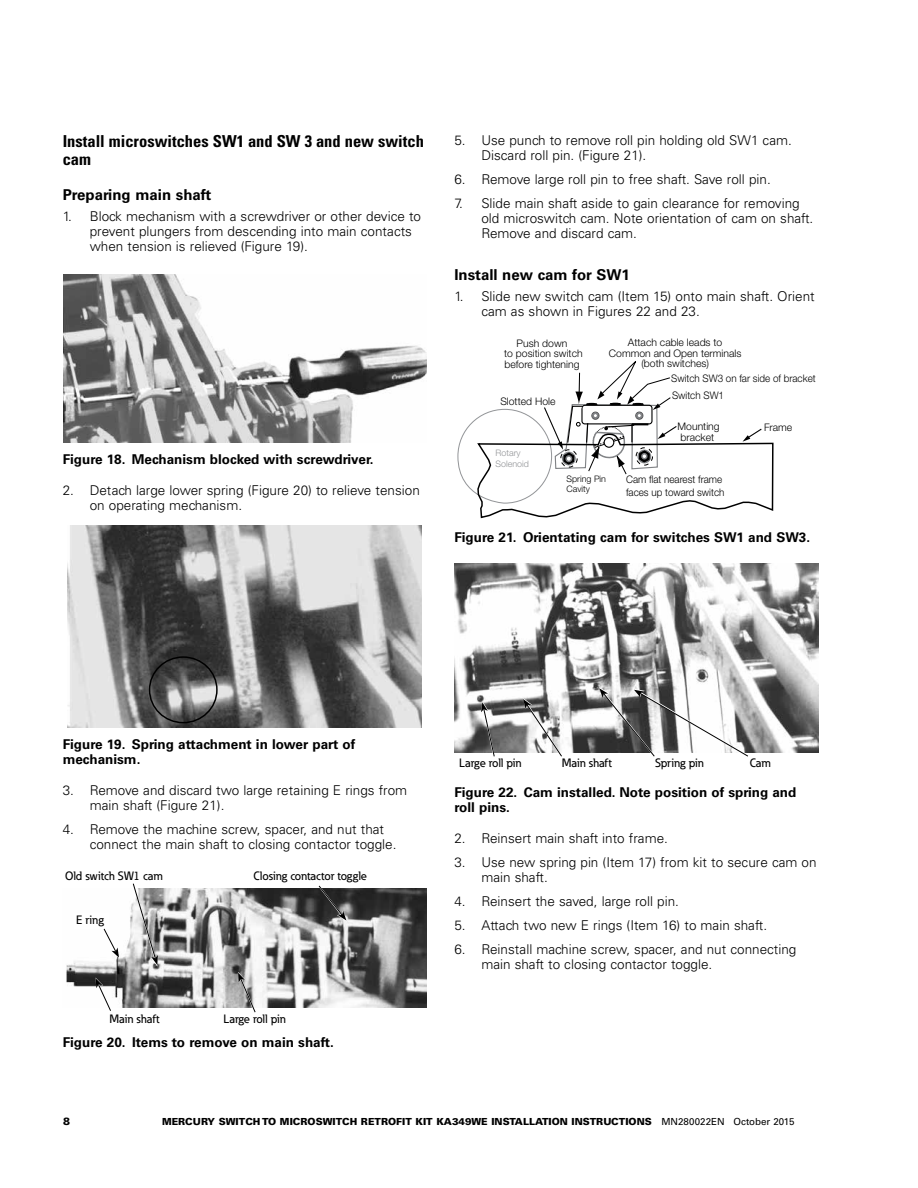
<style>
.page{position:relative;width:918px;height:1188px;background:#fff}
.page>*{position:absolute;margin:0;border:0;box-sizing:border-box;transform-origin:0 0}
.t1{font:700 condensed 16.5px/18px "Univers LT Std";color:#000}
.t2{font:700 15px "Univers LT Std";color:#000}
.t3{font:300 13.5px/15px "Univers LT Std";color:#000}
.t4{font:700 13.5px/15px "Univers LT Std";color:#000}
.t5{font:500 12px "Eaton";color:#000}
.t6{font:900 10.5px "Univers LT Std";color:#000}
.t7{font:300 10.35px/10.4px "Helvetica Neue LT Pro";color:#000;text-align:center}
.t8{font:300 10.35px/12.5px "Helvetica Neue LT Pro";color:#000;scale:.95 1}
.t9{font:900 9.75px "Univers LT Std";color:#000}
.t10{font:300 9px/10.6px "Helvetica Neue LT Pro";color:#000}
.t11{font:300 9px/10.6px "Helvetica Neue LT Pro";color:#939598}
.s1{font-weight:400}
</style>
<div class="page">
<img style="left:63px;top:275px;width:364px;height:167px">
<img style="left:68px;top:525px;width:353px;height:202px">
<div style="left:149px;top:656px;width:69px;height:67px;border:2px solid #000;border-radius:50%"></div>
<img style="left:455px;top:564px;width:363px;height:188px">
<svg style="left:481px;top:701px;width:15px;height:56px"></svg>
<svg style="left:523px;top:698px;width:40px;height:59px"></svg>
<svg style="left:599px;top:687px;width:151px;height:70px"></svg>
<svg style="left:476px;top:361px;width:298px;height:158px"></svg>
<img style="left:66px;top:888px;width:361px;height:120px">
<div style="left:75px;top:913px;width:34px;height:16px;background:#fff"></div>
<svg style="left:102px;top:927px;width:17px;height:31px"></svg>
<svg style="left:132px;top:883px;width:26px;height:83px"></svg>
<svg style="left:317px;top:885px;width:29px;height:36px"></svg>
<svg style="left:238px;top:972px;width:19px;height:41px"></svg>
<svg style="left:96px;top:978px;width:16px;height:33px"></svg>
<p class="t1" style="left:63px;top:132px;width:363px">Install microswitches SW1 and SW 3 and new switch cam</p>
<p class="t2" style="left:63px;top:186px;width:150px">Preparing main shaft</p>
<p class="t3" style="left:90px;top:208px;width:333px;text-indent:-27px">1. Block mechanism with a screwdriver or other device to prevent plungers from descending into main contacts when tension is relieved (Figure 19).</p>
<p class="t4" style="left:63px;top:452px;width:312px">Figure 18. Mechanism blocked with screwdriver.</p>
<p class="t3" style="left:90px;top:483px;width:332px;text-indent:-27px">2. Detach large lower spring (Figure 20) to relieve tension on operating mechanism.</p>
<p class="t3" style="left:481px;top:133px;width:312px;text-indent:-27px">5. Use punch to remove roll pin holding old SW1 cam.<br>Discard roll pin. (Figure 21).</p>
<p class="t3" style="left:454px;top:172px;width:318px">6. Remove large roll pin to free shaft. Save roll pin.</p>
<p class="t3" style="left:481px;top:196px;width:334px;text-indent:-27px">7. Slide main shaft aside to gain clearance for removing old microswitch cam. Note orientation of cam on shaft.<br>Remove and discard cam.</p>
<p class="t2" style="left:454px;top:266px;width:177px">Install new cam for SW1</p>
<p class="t3" style="left:481px;top:289px;width:335px;text-indent:-27px">1. Slide new switch cam (Item 15) onto main shaft. Orient cam as shown in Figures 22 and 23.</p>
<p class="t7" style="left:504px;top:338px;width:80px">Push down<br>to position switch before tightening</p>
<p class="t7" style="left:500px;top:396px;width:57px">Slotted Hole</p>
<p class="t11" style="left:496px;top:447px;width:35px">Rotary<br>Solenoid</p>
<p class="t7" style="left:609px;top:337px;width:134px">Attach cable leads to<br>Common and Open terminals (both switches)</p>
<p class="t8" style="left:672px;top:389px;width:56px">Switch SW1</p>
<p class="t7" style="left:678px;top:421px;width:44px;text-align:left">Mounting bracket</p>
<p class="t8" style="left:671px;top:372px;width:154px">Switch SW3 on far side of bracket</p>
<p class="t7" style="left:764px;top:422px;width:30px">Frame</p>
<p class="t10" style="left:567px;top:473px;width:41px">Spring Pin<br>Cavity</p>
<p class="t8" style="left:626px;top:473px;width:105px">Cam flat nearest frame faces up toward switch</p>
<p class="t4" style="left:454px;top:530px;width:357px">Figure 21. Orientating cam for switches SW1 and SW3.</p>
<p class="t4" style="left:63px;top:737px;width:294px">Figure 19. Spring attachment in lower part of mechanism.</p>
<p class="t3" style="left:90px;top:783px;width:319px;text-indent:-27px">3. Remove and discard two large retaining E rings from main shaft (Figure 21).</p>
<p class="t3" style="left:90px;top:822px;width:308px;text-indent:-27px">4. Remove the machine screw, spacer, and nut that connect the main shaft to closing contactor toggle.</p>
<p class="t5" style="left:65px;top:868px;width:99px">Old switch SW1 cam</p>
<p class="t5" style="left:253px;top:868px;width:115px">Closing contactor toggle</p>
<p class="t5" style="left:76px;top:913px;width:29px">E ring</p>
<p class="t5" style="left:110px;top:1012px;width:52px">Main shaft</p>
<p class="t5" style="left:224px;top:1012px;width:64px">Large roll pin</p>
<p class="t4" style="left:63px;top:1035px;width:273px">Figure 20. Items to remove on main shaft.</p>
<p class="t5" style="left:459px;top:756px;width:64px">Large roll pin</p>
<p class="t5" style="left:562px;top:756px;width:52px">Main shaft</p>
<p class="t5" style="left:655px;top:756px;width:50px">Spring pin</p>
<p class="t5" style="left:750px;top:756px;width:22px">Cam</p>
<p class="t4" style="left:454px;top:785px;width:344px">Figure 22. Cam installed. Note position of spring and roll pins.</p>
<p class="t3" style="left:454px;top:831px;width:215px">2. Reinsert main shaft into frame.</p>
<p class="t3" style="left:481px;top:855px;width:337px;text-indent:-27px">3. Use new spring pin (Item 17) from kit to secure cam on main shaft.</p>
<p class="t3" style="left:454px;top:894px;width:226px">4. Reinsert the saved, large roll pin.</p>
<p class="t3" style="left:454px;top:918px;width:314px">5. Attach two new E rings (Item 16) to main shaft.</p>
<p class="t3" style="left:481px;top:942px;width:317px;text-indent:-27px">6. Reinstall machine screw, spacer, and nut connecting main shaft to closing contactor toggle.</p>
<p class="t6" style="left:63px;top:1115px;width:9px">8</p>
<p class="t9" style="left:162px;top:1115px;width:634px">MERCURY SWITCH TO MICROSWITCH RETROFIT KIT KA349WE INSTALLATION INSTRUCTIONS <span class="s1">MN280022EN October 2015</span></p>
</div>
